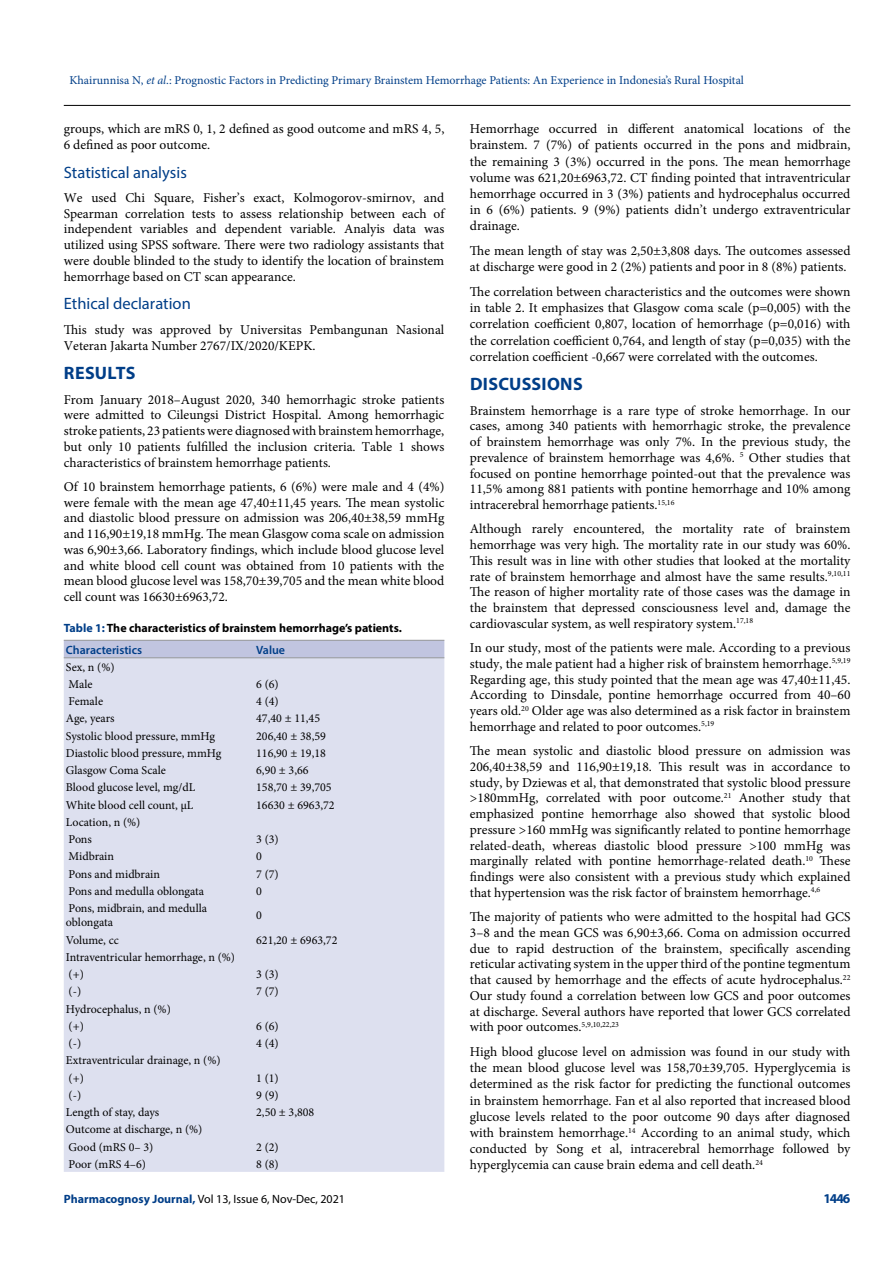
<style>
.page{position:relative;width:893px;height:1263px;background:#fff}
.page>*{position:absolute;margin:0;border:0;box-sizing:border-box;transform-origin:0 0}
.t1{font:700 18px "Myriad Pro";letter-spacing:.015em;color:#003e88}
.t2{font:16.5px "Myriad Pro";color:#003e88}
.t3{font:13.5px/15.8px "Minion Pro";color:#000;text-align:justify}
.t4{font:700 13.5px "Myriad Pro";color:#003e88}
.t5{font:12px/17.2px "Minion Pro";color:#000}
.t6{font:12px "Minion Pro";color:#003e88}
.t7{font:700 12px "Myriad Pro";color:#000}
.t8{font:12px "Myriad Pro";color:#000}
.t9{font:600 12px "Myriad Pro";color:#003e88}
.s1{font-style:italic}
.s2{color:#003e88}
.s3{font-weight:700;color:#003e88}
</style>
<div class="page">
<hr style="left:64px;top:105px;width:786px;height:1px;background:#000">
<div style="left:64px;top:641px;width:380px;height:16px;background:#c1c5e0"></div>
<div style="left:64px;top:658px;width:380px;height:514px;background:#dde0ef"></div>
<hr style="left:64px;top:640px;width:190px;height:1px;background:#939598">
<hr style="left:254px;top:640px;width:190px;height:1px;background:#939598">
<hr style="left:64px;top:657px;width:190px;height:1px;background:#939598">
<hr style="left:254px;top:657px;width:190px;height:1px;background:#939598">
<p class="t6" style="left:69px;top:72px;width:676px">Khairunnisa N, <span class="s1">et al</span>.: Prognostic Factors in Predicting Primary Brainstem Hemorrhage Patients: An Experience in Indonesia’s Rural Hospital</p>
<p class="t3" style="left:64px;top:121px;width:382px;line-height:16.2px">groups, which are mRS 0, 1, 2 defined as good outcome and mRS 4, 5,<br>6 defined as poor outcome.</p>
<p class="t2" style="left:64px;top:162px;width:125px">Statistical analysis</p>
<p class="t3" style="left:64px;top:190px;width:382px">We used Chi Square, Fisher’s exact, Kolmogorov-smirnov, and Spearman correlation tests to assess relationship between each of independent variables and dependent variable. Analyis data was utilized using SPSS software. There were two radiology assistants that were double blinded to the study to identify the location of brainstem hemorrhage based on CT scan appearance.</p>
<p class="t2" style="left:64px;top:293px;width:129px">Ethical declaration</p>
<p class="t3" style="left:64px;top:321px;width:382px;line-height:16.2px">This study was approved by Universitas Pembangunan Nasional<br>Veteran Jakarta Number 2767/IX/2020/KEPK.</p>
<h1 class="t1" style="left:64px;top:362px;width:73px">RESULTS</h1>
<p class="t3" style="left:64px;top:391px;width:382px">From January 2018–August 2020, 340 hemorrhagic stroke patients were admitted to Cileungsi District Hospital. Among hemorrhagic stroke patients, 23 patients were diagnosed with brainstem hemorrhage, but only 10 patients fulfilled the inclusion criteria. Table 1 shows characteristics of brainstem hemorrhage patients.</p>
<p class="t3" style="left:64px;top:479px;width:382px">Of 10 brainstem hemorrhage patients, 6 (6%) were male and 4 (4%) were female with the mean age 47,40±11,45 years. The mean systolic and diastolic blood pressure on admission was 206,40±38,59 mmHg and 116,90±19,18 mmHg. The mean Glasgow coma scale on admission was 6,90±3,66. Laboratory findings, which include blood glucose level and white blood cell count was obtained from 10 patients with the mean blood glucose level was 158,70±39,705 and the mean white blood cell count was 16630±6963,72.</p>
<p class="t7" style="left:64px;top:620px;width:340px"><span class="s2">Table 1:</span> The characteristics of brainstem hemorrhage’s patients.</p>
<p class="t9" style="left:66px;top:642px;width:78px">Characteristics</p>
<p class="t9" style="left:256px;top:642px;width:30px">Value</p>
<p class="t5" style="left:66px;top:658px;width:50px">Sex, n (%)<br>Male</p>
<p class="t5" style="left:256px;top:676px;width:24px">6 (6)</p>
<p class="t5" style="left:69px;top:693px;width:36px">Female</p>
<p class="t5" style="left:256px;top:693px;width:24px">4 (4)</p>
<p class="t5" style="left:66px;top:710px;width:50px">Age, years</p>
<p class="t5" style="left:256px;top:710px;width:65px">47,40 ± 11,45</p>
<p class="t5" style="left:66px;top:727px;width:151px">Systolic blood pressure, mmHg</p>
<p class="t5" style="left:256px;top:727px;width:71px">206,40 ± 38,59</p>
<p class="t5" style="left:66px;top:744px;width:157px">Diastolic blood pressure, mmHg</p>
<p class="t5" style="left:256px;top:744px;width:71px">116,90 ± 19,18</p>
<p class="t5" style="left:66px;top:762px;width:101px">Glasgow Coma Scale</p>
<p class="t5" style="left:256px;top:762px;width:54px">6,90 ± 3,66</p>
<p class="t5" style="left:66px;top:779px;width:131px">Blood glucose level, mg/dL</p>
<p class="t5" style="left:256px;top:779px;width:77px">158,70 ± 39,705</p>
<p class="t5" style="left:66px;top:796px;width:129px">White blood cell count, μL</p>
<p class="t5" style="left:256px;top:796px;width:80px">16630 ± 6963,72</p>
<p class="t5" style="left:66px;top:813px;width:76px">Location, n (%)<br>Pons</p>
<p class="t5" style="left:256px;top:831px;width:24px">3 (3)</p>
<p class="t5" style="left:69px;top:848px;width:47px">Midbrain</p>
<p class="t5" style="left:256px;top:848px;width:7px">0</p>
<p class="t5" style="left:69px;top:865px;width:93px">Pons and midbrain</p>
<p class="t5" style="left:256px;top:865px;width:24px">7 (7)</p>
<p class="t5" style="left:69px;top:882px;width:137px">Pons and medulla oblongata</p>
<p class="t5" style="left:256px;top:882px;width:7px">0</p>
<p class="t5" style="left:66px;top:901px;width:143px;line-height:14.4px">Pons, midbrain, and medulla oblongata</p>
<p class="t5" style="left:256px;top:907px;width:7px">0</p>
<p class="t5" style="left:66px;top:931px;width:54px">Volume, cc</p>
<p class="t5" style="left:256px;top:931px;width:83px">621,20 ± 6963,72</p>
<p class="t5" style="left:66px;top:948px;width:171px">Intraventricular hemorrhage, n (%) (+)</p>
<p class="t5" style="left:256px;top:966px;width:24px">3 (3)</p>
<p class="t5" style="left:69px;top:983px;width:14px">(-)</p>
<p class="t5" style="left:256px;top:983px;width:24px">7 (7)</p>
<p class="t5" style="left:66px;top:1000px;width:106px">Hydrocephalus, n (%) (+)</p>
<p class="t5" style="left:256px;top:1017px;width:24px">6 (6)</p>
<p class="t5" style="left:69px;top:1035px;width:14px">(-)</p>
<p class="t5" style="left:256px;top:1035px;width:24px">4 (4)</p>
<p class="t5" style="left:66px;top:1052px;width:156px">Extraventricular drainage, n (%) (+)</p>
<p class="t5" style="left:256px;top:1069px;width:24px">1 (1)</p>
<p class="t5" style="left:69px;top:1086px;width:14px">(-)</p>
<p class="t5" style="left:256px;top:1086px;width:24px">9 (9)</p>
<p class="t5" style="left:66px;top:1103px;width:95px">Length of stay, days</p>
<p class="t5" style="left:256px;top:1103px;width:60px">2,50 ± 3,808</p>
<p class="t5" style="left:66px;top:1121px;width:138px">Outcome at discharge, n (%)<br>Good (mRS 0– 3)</p>
<p class="t5" style="left:256px;top:1138px;width:24px">2 (2)</p>
<p class="t5" style="left:69px;top:1155px;width:79px">Poor (mRS 4–6)</p>
<p class="t5" style="left:256px;top:1155px;width:24px">8 (8)</p>
<p class="t8" style="left:64px;top:1191px;width:283px"><span class="s3">Pharmacognosy Journal,</span> Vol 13, Issue 6, Nov-Dec, 2021</p>
<p class="t3" style="left:470px;top:121px;width:382px;line-height:16.2px">Hemorrhage occurred in different anatomical locations of the brainstem. 7 (7%) of patients occurred in the pons and midbrain, the remaining 3 (3%) occurred in the pons. The mean hemorrhage volume was 621,20±6963,72. CT finding pointed that intraventricular hemorrhage occurred in 3 (3%) patients and hydrocephalus occurred in 6 (6%) patients. 9 (9%) patients didn’t undergo extraventricular drainage.</p>
<p class="t3" style="left:470px;top:243px;width:382px;line-height:16.2px">The mean length of stay was 2,50±3,808 days. The outcomes assessed at discharge were good in 2 (2%) patients and poor in 8 (8%) patients.</p>
<p class="t3" style="left:470px;top:284px;width:382px;line-height:16.2px">The correlation between characteristics and the outcomes were shown in table 2. It emphasizes that Glasgow coma scale (p=0,005) with the correlation coefficient 0,807, location of hemorrhage (p=0,016) with the correlation coefficient 0,764, and length of stay (p=0,035) with the correlation coefficient -0,667 were correlated with the outcomes.</p>
<h1 class="t1" style="left:470px;top:372px;width:114px">DISCUSSIONS</h1>
<p class="t3" style="left:470px;top:402px;width:382px">Brainstem hemorrhage is a rare type of stroke hemorrhage. In our cases, among 340 patients with hemorrhagic stroke, the prevalence of brainstem hemorrhage was only 7%. In the previous study, the prevalence of brainstem hemorrhage was 4,6%. <sup>5</sup> Other studies that focused on pontine hemorrhage pointed-out that the prevalence was 11,5% among 881 patients with pontine hemorrhage and 10% among intracerebral hemorrhage patients.<sup>15,16</sup></p>
<p class="t3" style="left:470px;top:521px;width:382px">Although rarely encountered, the mortality rate of brainstem hemorrhage was very high. The mortality rate in our study was 60%.<br>This result was in line with other studies that looked at the mortality rate of brainstem hemorrhage and almost have the same results.<sup>9,10,11<br></sup>The reason of higher mortality rate of those cases was the damage in the brainstem that depressed consciousness level and, damage the cardiovascular system, as well respiratory system.<sup>17,18</sup></p>
<p class="t3" style="left:470px;top:640px;width:382px">In our study, most of the patients were male. According to a previous study, the male patient had a higher risk of brainstem hemorrhage.<sup>5,9,19<br></sup>Regarding age, this study pointed that the mean age was 47,40±11,45.<br>According to Dinsdale, pontine hemorrhage occurred from 40–60 years old.<sup>20</sup> Older age was also determined as a risk factor in brainstem hemorrhage and related to poor outcomes.<sup>5,19</sup></p>
<p class="t3" style="left:470px;top:743px;width:382px">The mean systolic and diastolic blood pressure on admission was 206,40±38,59 and 116,90±19,18. This result was in accordance to study, by Dziewas et al, that demonstrated that systolic blood pressure &gt;180mmHg, correlated with poor outcome.<sup>21</sup> Another study that emphasized pontine hemorrhage also showed that systolic blood pressure &gt;160 mmHg was significantly related to pontine hemorrhage related-death, whereas diastolic blood pressure &gt;100 mmHg was marginally related with pontine hemorrhage-related death.<sup>10</sup> These findings were also consistent with a previous study which explained that hypertension was the risk factor of brainstem hemorrhage.<sup>4,6</sup></p>
<p class="t3" style="left:470px;top:909px;width:382px">The majority of patients who were admitted to the hospital had GCS 3–8 and the mean GCS was 6,90±3,66. Coma on admission occurred due to rapid destruction of the brainstem, specifically ascending reticular activating system in the upper third of the pontine tegmentum that caused by hemorrhage and the effects of acute hydrocephalus.<sup>22<br></sup>Our study found a correlation between low GCS and poor outcomes at discharge. Several authors have reported that lower GCS correlated with poor outcomes.<sup>5,9,10,22,23</sup></p>
<p class="t3" style="left:470px;top:1044px;width:382px;line-height:16.2px">High blood glucose level on admission was found in our study with the mean blood glucose level was 158,70±39,705. Hyperglycemia is determined as the risk factor for predicting the functional outcomes in brainstem hemorrhage. Fan et al also reported that increased blood glucose levels related to the poor outcome 90 days after diagnosed with brainstem hemorrhage.<sup>14</sup> According to an animal study, which conducted by Song et al, intracerebral hemorrhage followed by hyperglycemia can cause brain edema and cell death.<sup>24</sup></p>
<p class="t4" style="left:823px;top:1189px;width:29px">1446</p>
</div>
